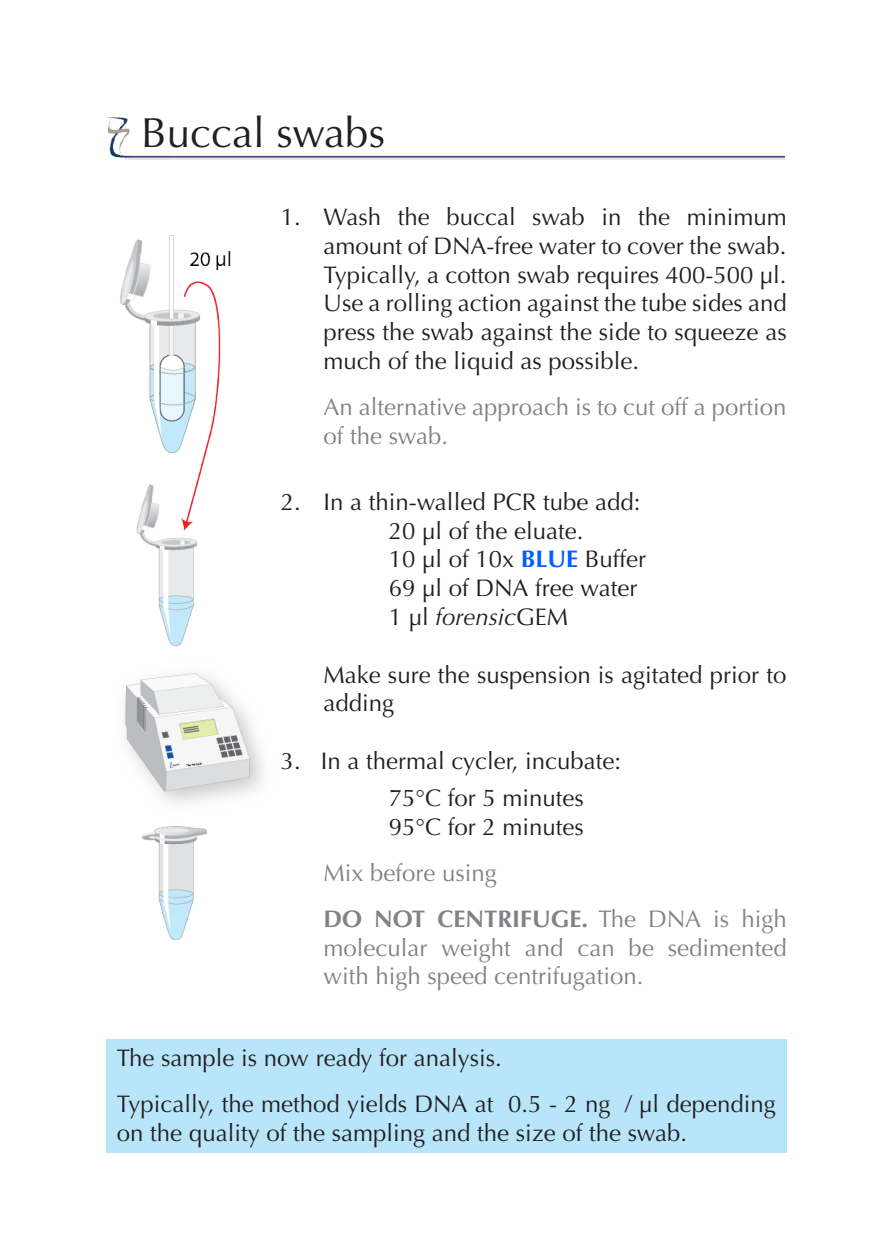
<style>
.page{position:relative;width:893px;height:1259px;background:#fff}
.page>*{position:absolute;margin:0;border:0;box-sizing:border-box;transform-origin:0 0}
.t1{font:42px "Optima";color:#231f20}
.Numbered_indent{font:24px/28.8px "Optima";color:#231f20}
.Numbered_indent-2{font:24px/28.8px "Optima";color:#808285}
.Numbered_indent-3{font:italic 24px "Optima";color:#231f20}
.s1{font-weight:700;color:#005fff}
.s2{font-style:normal}
.s3{font-weight:700}
</style>
<div class="page">
<div style="left:106px;top:1039px;width:681px;height:114px;background:#b9e5fa"></div>
<img style="left:119px;top:236px;width:144px;height:703px">
<img style="left:107px;top:117px;width:678px;height:42px">
<p class="t1" style="left:141px;top:108px;width:245px">Buccal swabs</p>
<p class="Numbered_indent" style="left:323px;top:203px;width:465px;text-align:justify;text-indent:-43px">1. Wash the buccal swab in the minimum amount of DNA-free water to cover the swab.<br>Typically, a cotton swab requires 400-500 µl.<br>Use a rolling action against the tube sides and press the swab against the side to squeeze as much of the liquid as possible.</p>
<p class="Numbered_indent-2" style="left:323px;top:392px;width:465px">An alternative approach is to cut off a portion of the swab.</p>
<p class="Numbered_indent" style="left:281px;top:487px;width:361px">2. In a thin-walled PCR tube add:</p>
<p class="Numbered_indent" style="left:389px;top:516px;width:196px">20 µl of the eluate.</p>
<p class="Numbered_indent" style="left:389px;top:545px;width:259px">10 µl of 10x <span class="s1">BLUE</span> Buffer<br>69 µl of DNA free water</p>
<p class="Numbered_indent-3" style="left:389px;top:603px;width:181px"><span class="s2">1 µl</span> forensic<span class="s2">GEM</span></p>
<p class="Numbered_indent" style="left:323px;top:660px;width:465px">Make sure the suspension is agitated prior to adding</p>
<p class="Numbered_indent" style="left:281px;top:747px;width:342px">3. In a thermal cycler, incubate:</p>
<p class="Numbered_indent" style="left:389px;top:784px;width:197px">75°C for 5 minutes</p>
<p class="Numbered_indent" style="left:389px;top:813px;width:197px">95°C for 2 minutes</p>
<p class="Numbered_indent-2" style="left:323px;top:858px;width:175px">Mix before using</p>
<p class="Numbered_indent-2" style="left:323px;top:904px;width:465px;text-align:justify"><span class="s3">DO NOT CENTRIFUGE.</span> The DNA is high molecular weight and can be sedimented with high speed centrifugation.</p>
<p class="Numbered_indent" style="left:117px;top:1044px;width:386px">The sample is now ready for analysis.</p>
<p class="Numbered_indent" style="left:117px;top:1090px;width:660px">Typically, the method yields DNA at 0.5 - 2 ng / µl depending on the quality of the sampling and the size of the swab.</p>
</div>
